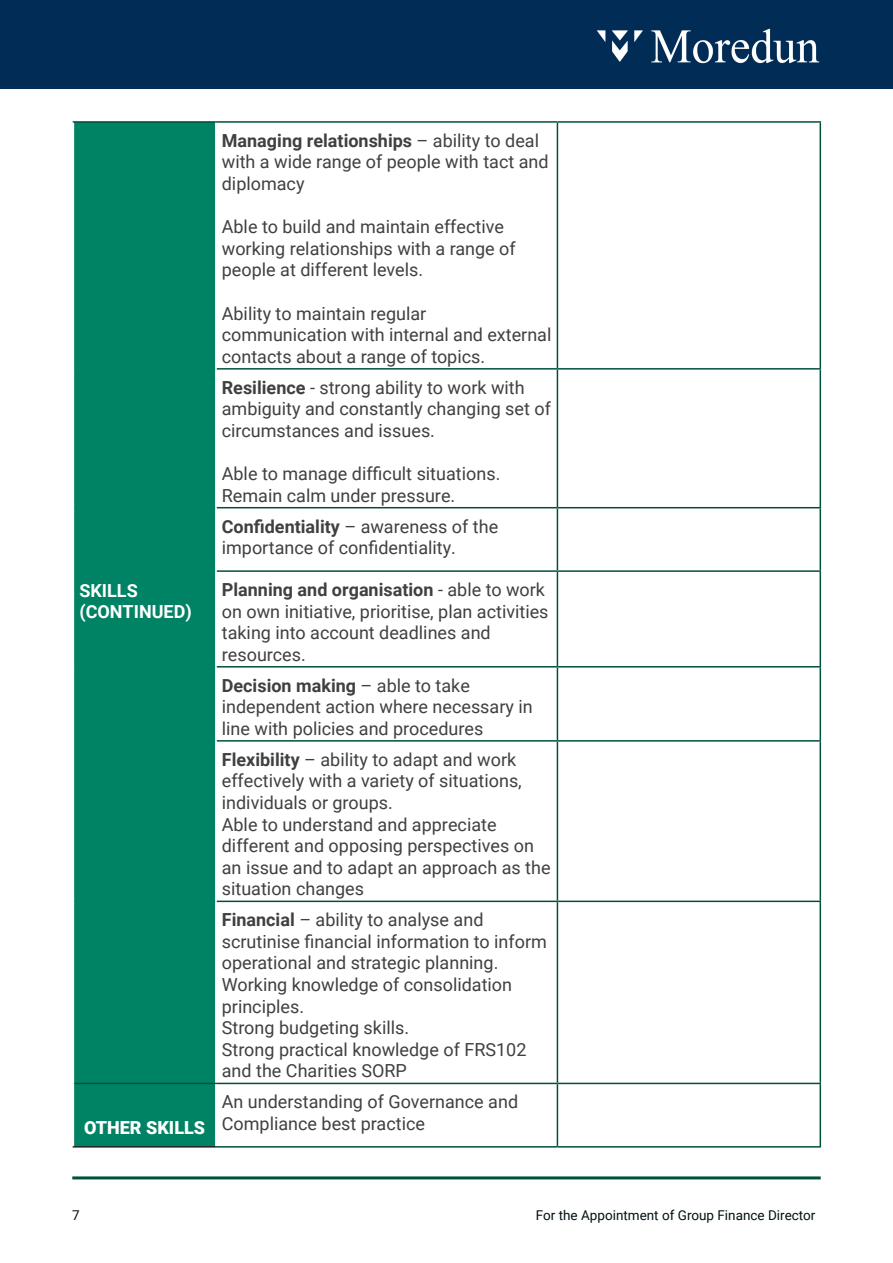
<style>
.page{position:relative;width:893px;height:1263px;background:#fff}
.page>*{position:absolute;margin:0;border:0;box-sizing:border-box;transform-origin:0 0}
.t1{font:18px/21.6px "Roboto";color:#404040}
.t2{font:700 18px "Roboto";color:#fff}
.t3{font:900 18px "Roboto";color:#fff}
.t4{font:13.5px "Roboto";color:#021114}
.s1{font-weight:700}
</style>
<div class="page">
<div style="left:0;top:0;width:893px;height:89px;background:#012c56"></div>
<img style="left:596px;top:28px;width:224px;height:36px">
<hr style="left:72px;top:1176px;width:749px;height:3px;background:#014f3d">
<div style="left:74px;top:123px;width:141px;height:1023px;background:#008364"></div>
<hr style="left:73px;top:121px;width:143px;height:2px;background:#014f3d">
<hr style="left:216px;top:121px;width:341px;height:2px;background:#014f3d">
<hr style="left:557px;top:121px;width:264px;height:2px;background:#014f3d">
<hr style="left:557px;top:123px;width:1px;height:245px;background:#014f3d">
<hr style="left:217px;top:368px;width:340px;height:2px;background:#014f3d">
<hr style="left:557px;top:368px;width:264px;height:2px;background:#014f3d">
<hr style="left:557px;top:370px;width:1px;height:137px;background:#014f3d">
<hr style="left:217px;top:507px;width:340px;height:1px;background:#014f3d">
<hr style="left:557px;top:507px;width:264px;height:1px;background:#014f3d">
<hr style="left:557px;top:508px;width:1px;height:62px;background:#014f3d">
<hr style="left:217px;top:570px;width:340px;height:2px;background:#014f3d">
<hr style="left:557px;top:570px;width:264px;height:2px;background:#014f3d">
<hr style="left:557px;top:572px;width:1px;height:94px;background:#014f3d">
<hr style="left:217px;top:666px;width:340px;height:1px;background:#014f3d">
<hr style="left:557px;top:666px;width:264px;height:1px;background:#014f3d">
<hr style="left:557px;top:667px;width:1px;height:73px;background:#014f3d">
<hr style="left:217px;top:740px;width:340px;height:2px;background:#014f3d">
<hr style="left:557px;top:740px;width:264px;height:2px;background:#014f3d">
<hr style="left:557px;top:742px;width:1px;height:158px;background:#014f3d">
<hr style="left:217px;top:900px;width:340px;height:2px;background:#014f3d">
<hr style="left:557px;top:900px;width:264px;height:2px;background:#014f3d">
<hr style="left:557px;top:902px;width:1px;height:181px;background:#014f3d">
<hr style="left:74px;top:1083px;width:142px;height:1px;background:#014f3d">
<hr style="left:216px;top:1083px;width:341px;height:1px;background:#014f3d">
<hr style="left:557px;top:1083px;width:264px;height:1px;background:#014f3d">
<hr style="left:557px;top:1084px;width:1px;height:62px;background:#014f3d">
<hr style="left:73px;top:1146px;width:143px;height:1px;background:#231f20">
<hr style="left:820px;top:123px;width:1px;height:245px;background:#014f3d">
<hr style="left:820px;top:370px;width:1px;height:137px;background:#014f3d">
<hr style="left:820px;top:508px;width:1px;height:62px;background:#014f3d">
<hr style="left:820px;top:572px;width:1px;height:94px;background:#014f3d">
<hr style="left:820px;top:667px;width:1px;height:73px;background:#014f3d">
<hr style="left:820px;top:742px;width:1px;height:158px;background:#014f3d">
<hr style="left:820px;top:902px;width:1px;height:181px;background:#014f3d">
<hr style="left:820px;top:1084px;width:1px;height:62px;background:#014f3d">
<hr style="left:216px;top:1146px;width:341px;height:1px;background:#014f3d">
<hr style="left:557px;top:1146px;width:264px;height:1px;background:#014f3d">
<p class="t2" style="left:79px;top:578px;width:60px">SKILLS</p>
<p class="t2" style="left:79px;top:599px;width:114px">(CONTINUED)</p>
<p class="t3" style="left:84px;top:1115px;width:122px">OTHER SKILLS</p>
<p class="t1" style="left:222px;top:129px;width:328px"><span class="s1">Managing relationships</span> – ability to deal with a wide range of people with tact and diplomacy</p>
<p class="t1" style="left:222px;top:215px;width:295px">Able to build and maintain effective working relationships with a range of people at different levels.</p>
<p class="t1" style="left:222px;top:302px;width:331px">Ability to maintain regular communication with internal and external contacts about a range of topics.</p>
<p class="t1" style="left:222px;top:376px;width:331px"><span class="s1">Resilience</span> - strong ability to work with ambiguity and constantly changing set of circumstances and issues.</p>
<p class="t1" style="left:222px;top:462px;width:280px">Able to manage difficult situations.</p>
<p class="t1" style="left:222px;top:484px;width:235px">Remain calm under pressure.</p>
<p class="t1" style="left:222px;top:515px;width:278px"><span class="s1">Confidentiality</span> – awareness of the importance of confidentiality.</p>
<p class="t1" style="left:222px;top:578px;width:328px"><span class="s1">Planning and organisation</span> - able to work on own initiative, prioritise, plan activities taking into account deadlines and resources.</p>
<p class="t1" style="left:222px;top:674px;width:312px"><span class="s1">Decision making</span> – able to take independent action where necessary in line with policies and procedures</p>
<p class="t1" style="left:222px;top:748px;width:301px"><span class="s1">Flexibility</span> – ability to adapt and work effectively with a variety of situations, individuals or groups.</p>
<p class="t1" style="left:222px;top:813px;width:330px">Able to understand and appreciate different and opposing perspectives on an issue and to adapt an approach as the situation changes</p>
<p class="t1" style="left:222px;top:908px;width:327px"><span class="s1">Financial</span> – ability to analyse and scrutinise financial information to inform operational and strategic planning.</p>
<p class="t1" style="left:222px;top:973px;width:292px">Working knowledge of consolidation principles.</p>
<p class="t1" style="left:222px;top:1016px;width:189px">Strong budgeting skills.</p>
<p class="t1" style="left:222px;top:1038px;width:306px">Strong practical knowledge of FRS102 and the Charities SORP</p>
<p class="t1" style="left:222px;top:1090px;width:298px">An understanding of Governance and<br>Compliance best practice</p>
<p class="t4" style="left:72px;top:1205px;width:9px">7</p>
<p class="t4" style="left:536px;top:1205px;width:281px">For the Appointment of Group Finance Director</p>
</div>
